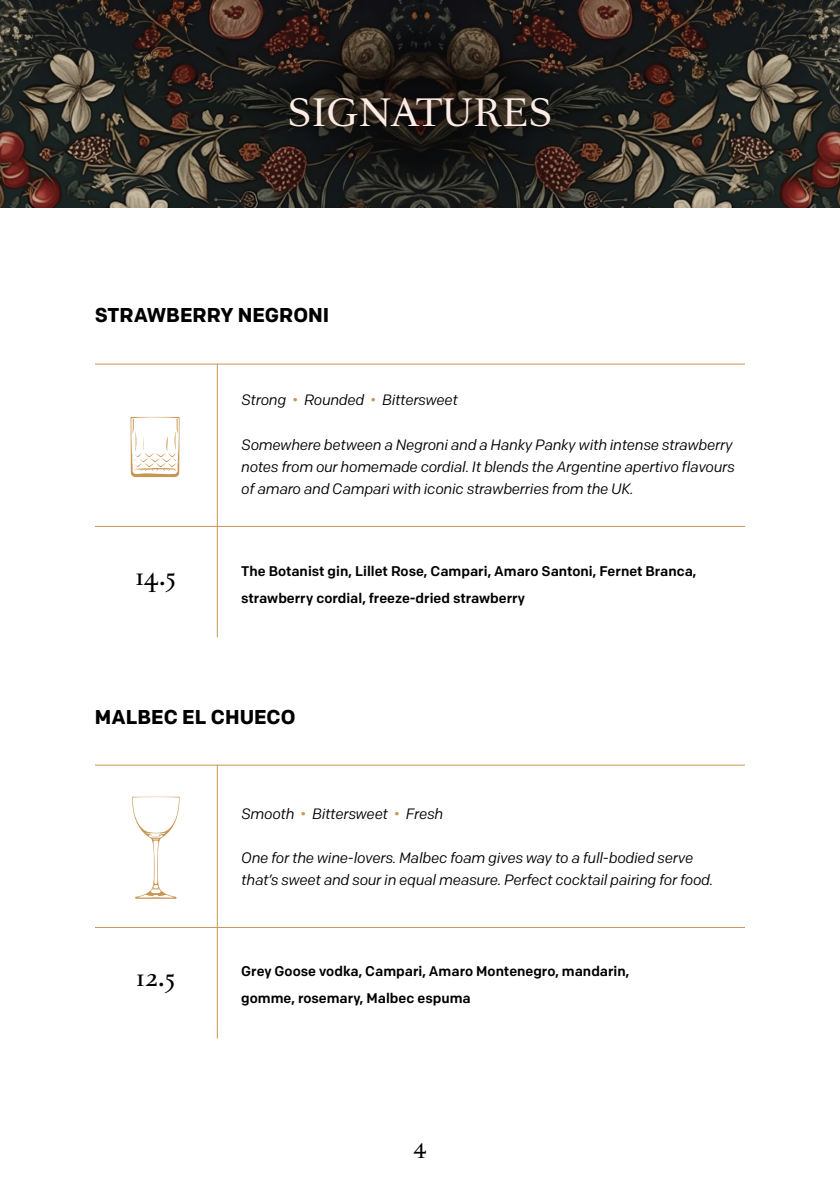
<style>
.page{position:relative;width:840px;height:1191px;background:#fff}
.page>*{position:absolute;margin:0;border:0;box-sizing:border-box;transform-origin:0 0}
.t1{font:35.8px "Romain BP Text";color:#fdece5}
.t2{font:24px "Romain BP Text";color:#000}
.t3{font:700 20px "Colfax";color:#000}
.t4{font:20px "Romain BP Text";color:#000}
.t5{font:italic 15px/22px "Colfax";letter-spacing:-.02em;color:#000}
.t6{font:500 14px/26.6px "Colfax";color:#000}
.s1{color:#c79652}
</style>
<div class="page">
<img style="left:0;top:0;width:839px;height:207px">
<div style="left:190px;top:97px;width:462px;height:108px;background:#000;opacity:.46"></div>
<div style="left:187px;top:0;width:463px;height:108px;background:#000;opacity:.32"></div>
<svg style="left:132px;top:796px;width:47px;height:102px"></svg>
<hr style="left:217px;top:364px;width:1px;height:273px;background:#c79652">
<hr style="left:95px;top:364px;width:649px;height:1px;background:#c79652">
<hr style="left:95px;top:526px;width:649px;height:1px;background:#c79652">
<hr style="left:217px;top:765px;width:1px;height:273px;background:#c79652">
<hr style="left:95px;top:764px;width:649px;height:1px;background:#c79652">
<hr style="left:95px;top:927px;width:649px;height:1px;background:#c79652">
<svg style="left:130px;top:417px;width:49px;height:60px"></svg>
<h1 class="t1" style="left:287px;top:81px;width:266px">SIGNATURES</h1>
<h3 class="t3" style="left:95px;top:303px;width:236px">STRAWBERRY NEGRONI</h3>
<p class="t5" style="left:241px;top:389px;width:218px">Strong <span class="s1">•</span> Rounded <span class="s1">•</span> Bittersweet</p>
<p class="t5" style="left:241px;top:433px;width:495px">Somewhere between a Negroni and a Hanky Panky with intense strawberry notes from our homemade cordial. It blends the Argentine apertivo flavours of amaro and Campari with iconic strawberries from the UK.</p>
<h2 class="t2" style="left:135px;top:555px;width:44px">14.5</h2>
<p class="t6" style="left:241px;top:557px;width:456px">The Botanist gin, Lillet Rose, Campari, Amaro Santoni, Fernet Branca, strawberry cordial, freeze-dried strawberry</p>
<h3 class="t3" style="left:95px;top:704px;width:202px">MALBEC EL CHUECO</h3>
<p class="t5" style="left:241px;top:803px;width:203px">Smooth <span class="s1">•</span> Bittersweet <span class="s1">•</span> Fresh</p>
<p class="t5" style="left:241px;top:847px;width:473px">One for the wine-lovers. Malbec foam gives way to a full-bodied serve that’s sweet and sour in equal measure. Perfect cocktail pairing for food.</p>
<h2 class="t2" style="left:136px;top:956px;width:42px">12.5</h2>
<p class="t6" style="left:241px;top:957px;width:389px">Grey Goose vodka, Campari, Amaro Montenegro, mandarin, gomme, rosemary, Malbec espuma</p>
<h3 class="t4" style="left:413px;top:1132px;width:14px">4</h3>
</div>
